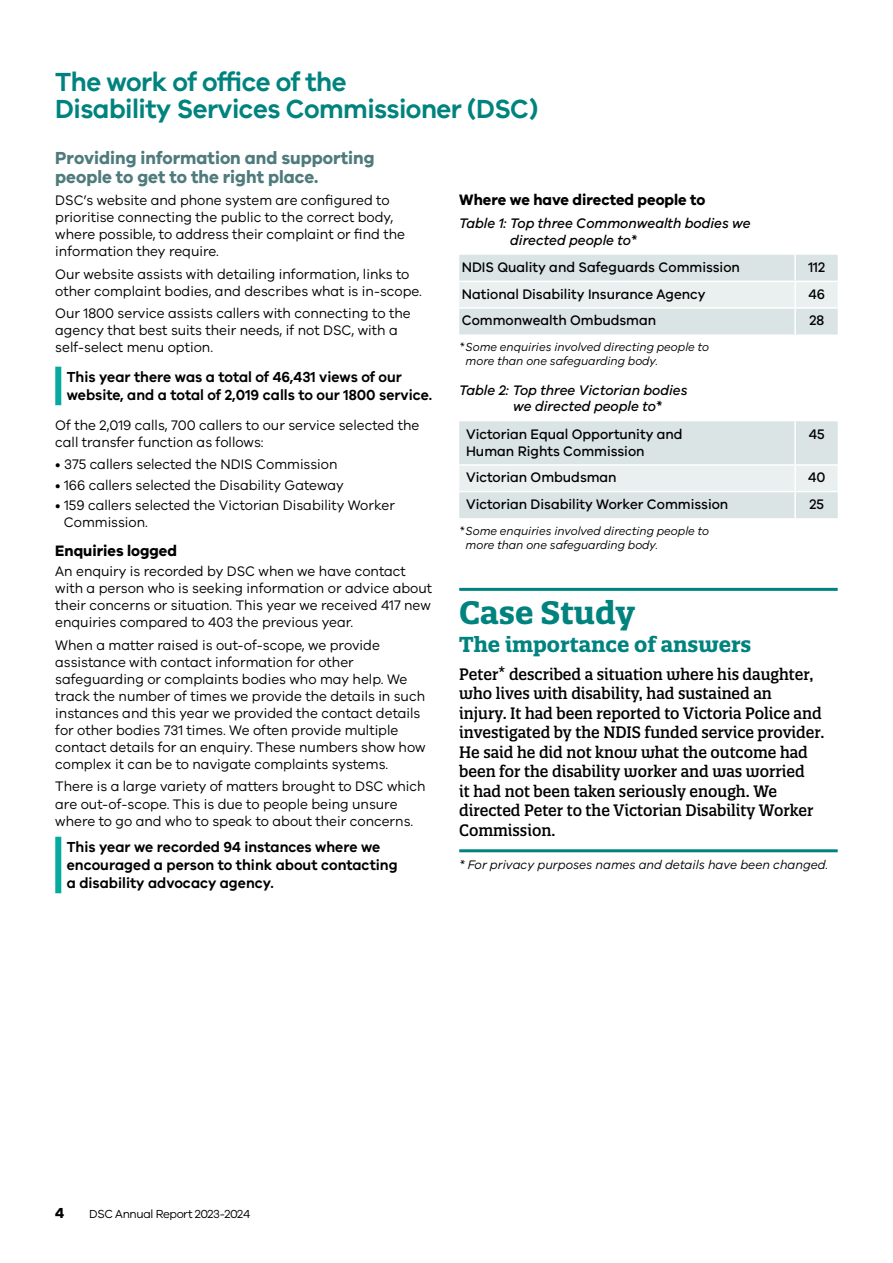
<style>
.page{position:relative;width:893px;height:1263px;background:#fff}
.page>*{position:absolute;margin:0;border:0;box-sizing:border-box;transform-origin:0 0}
.H4_Case_study{font:700 31.5px "Quatro Slab";color:#00837e}
.H2_SECTION_HEAD{font:600 27px/27px "VIC";letter-spacing:-.02em;color:#00837e;scale:.96 1}
.body_copy{font:700 21px "Quatro Slab";color:#00837e}
.H3_Sub_Head_1{font:700 18px/19.5px "VIC";color:#507b7c;scale:.95 1}
.Case_study_text{font:500 16.05px/19.5px "Quatro Slab";color:#000;scale:.93 1}
.H4_Sub_head_2{font:700 15.6px "VIC";color:#000;scale:.95 1}
.body_copy-2{font:600 15px/18px "VIC";color:#000;scale:.95 1}
.Intro_body_copy{font:600 15px/18px "VIC";color:#000;scale:.95 1}
.t1{font:700 15px "VIC";color:#000}
.body_copy-3{font:14.25px/17.1px "VIC";color:#000;scale:.95 1}
.body_copy-4{font:500 14.25px/17.1px "VIC";color:#000;scale:.95 1}
.Figure_1{font:italic 500 14.25px/16.5px "VIC";color:#000;scale:.95 1}
.body_copy-5{font:italic 500 14.25px/16.5px "VIC";color:#000;scale:.95 1}
.body_copy-6{font:italic 12.75px "VIC";color:#000;scale:.95 1}
.body_copy-7{font:italic 12px/14.2px "VIC";color:#000;scale:.95 1}
.t2{font:12px "VIC";letter-spacing:-.03em;color:#000}
</style>
<div class="page">
<div style="left:55px;top:367px;width:6px;height:38px;background:#04aa9d"></div>
<div style="left:55px;top:837px;width:6px;height:56px;background:#04aa9d"></div>
<svg style="left:459px;top:255px;width:379px;height:79px;background:#dfe8e8"></svg>
<hr style="left:794px;top:255px;width:2px;height:26px;background:#fff">
<hr style="left:459px;top:281px;width:336px;height:1px;background:#fff">
<hr style="left:795px;top:281px;width:43px;height:1px;background:#fff">
<hr style="left:794px;top:282px;width:2px;height:25px;background:#fff">
<hr style="left:459px;top:307px;width:336px;height:2px;background:#fff">
<hr style="left:795px;top:307px;width:43px;height:2px;background:#fff">
<hr style="left:794px;top:309px;width:2px;height:25px;background:#fff">
<svg style="left:459px;top:421px;width:379px;height:97px;background:#dee7e7"></svg>
<hr style="left:794px;top:421px;width:2px;height:43px;background:#fff">
<hr style="left:459px;top:464px;width:336px;height:2px;background:#fff">
<hr style="left:795px;top:464px;width:43px;height:2px;background:#fff">
<hr style="left:794px;top:466px;width:2px;height:25px;background:#fff">
<hr style="left:459px;top:491px;width:336px;height:1px;background:#fff">
<hr style="left:795px;top:491px;width:43px;height:1px;background:#fff">
<hr style="left:794px;top:492px;width:2px;height:26px;background:#fff">
<hr style="left:459px;top:588px;width:379px;height:3px;background:#00837e">
<hr style="left:459px;top:849px;width:379px;height:3px;background:#00837e">
<h2 class="H2_SECTION_HEAD" style="left:55px;top:67px;width:505px">The work of office of the<br>Disability Services Commissioner (DSC(</h2>
<h3 class="H3_Sub_Head_1" style="left:55px;top:147px;width:338px">Providing information and supporting people to get to the right place.</h3>
<p class="body_copy-3" style="left:55px;top:191px;width:370px">DSC s’ website and phone system are configured to prioritise connecting the public to the correct body, where possible to, address their complaint or find the information they require.</p>
<p class="body_copy-3" style="left:55px;top:265px;width:387px">Our website assists with detailing information, links to other complaint bodies, and describes what is in-scope.</p>
<p class="body_copy-3" style="left:55px;top:304px;width:376px">Our 1800 service assists callers with connecting to the agency that best suits their needs if, not DSC, with a self-select menu option.</p>
<p class="Intro_body_copy" style="left:67px;top:367px;width:386px">This year there was a total of 46,431 views of our website, and a total of 2,019 calls to our 1800 service.</p>
<p class="body_copy-3" style="left:55px;top:416px;width:385px">Of the 2,019 calls, 700 callers to our service selected the call transfer function as follows:</p>
<p class="body_copy-3" style="left:55px;top:455px;width:299px">• 375 callers selected the NDIS Commission</p>
<p class="body_copy-3" style="left:55px;top:476px;width:305px">• 166 callers selected the Disability Gateway</p>
<p class="body_copy-3" style="left:64px;top:496px;width:350px;text-indent:-9px">• 159 callers selected the Victorian Disability Worker<br>Commission.</p>
<h4 class="H4_Sub_head_2" style="left:55px;top:541px;width:130px">Enquiries logged</h4>
<p class="body_copy-3" style="left:55px;top:562px;width:398px">An enquiry is recorded by DSC when we have contact with a person who is seeking information or advice about their concerns or situation. This year we received 417 new enquiries compared to 403 the previous year.</p>
<p class="body_copy-3" style="left:55px;top:636px;width:391px">When a matter raised is out-of-scope, we provide assistance with contact information for other safeguarding or complaints bodies who may help. We track the number of times we provide the details in such instances and this year we provided the contact details for other bodies 731 times. We often provide multiple contact details for an enquiry. These numbers show how complex it can be to navigate complaints systems.</p>
<p class="body_copy-3" style="left:55px;top:778px;width:391px">There is a large variety of matters brought to DSC which are out-of-scope. This is due to people being unsure where to go and who to speak to about their concerns.</p>
<p class="body_copy-2" style="left:67px;top:837px;width:350px">This year we recorded 94 instances where we encouraged a person to think about contacting a disability advocacy agency.</p>
<h4 class="H4_Sub_head_2" style="left:459px;top:190px;width:261px">Where we have directed people to</h4>
<p class="Figure_1" style="left:510px;top:215px;width:255px;text-indent:-51px">Table 1: Top three Commonwealth bodies we directed people to*</p>
<p class="body_copy-4" style="left:462px;top:258px;width:294px">NDIS Quality and Safeguards Commission</p>
<p class="body_copy-4" style="left:808px;top:258px;width:19px">112</p>
<p class="body_copy-4" style="left:462px;top:285px;width:258px">National Disability Insurance Agency</p>
<p class="body_copy-4" style="left:808px;top:285px;width:19px">46</p>
<p class="body_copy-4" style="left:462px;top:311px;width:206px">Commonwealth Ombudsman</p>
<p class="body_copy-7" style="left:466px;top:339px;width:258px;text-indent:-6px">*Some enquiries involved directing people to more than one safeguarding body.</p>
<p class="body_copy-5" style="left:513px;top:381px;width:185px;text-indent:-54px">Table 2: Top three Victorian bodies we directed people to*</p>
<p class="body_copy-4" style="left:466px;top:425px;width:229px">Victorian Equal Opportunity and<br>Human Rights Commission</p>
<p class="body_copy-4" style="left:809px;top:425px;width:18px">45</p>
<p class="body_copy-4" style="left:808px;top:468px;width:20px">40</p>
<p class="body_copy-4" style="left:809px;top:311px;width:17px">28</p>
<p class="body_copy-4" style="left:466px;top:468px;width:160px">Victorian Ombudsman</p>
<p class="body_copy-4" style="left:466px;top:495px;width:278px">Victorian Disability Worker Commission</p>
<p class="body_copy-7" style="left:466px;top:523px;width:258px;text-indent:-6px">*Some enquiries involved directing people to more than one safeguarding body.</p>
<p class="body_copy-4" style="left:809px;top:495px;width:17px">25</p>
<h4 class="H4_Case_study" style="left:459px;top:592px;width:178px">Case Study</h4>
<p class="body_copy" style="left:459px;top:631px;width:294px">The importance of answers</p>
<p class="Case_study_text" style="left:509px;top:664px;width:329px">described a situation where his daughter,</p>
<p class="Case_study_text" style="left:499px;top:662px;width:9px">*</p>
<p class="Case_study_text" style="left:459px;top:664px;width:394px">Peter<br>who lives with disability, had sustained an<br>injury It. had been reported to Victoria Police and investigated by the NDIS funded service provider.<br>He said he did not know what the outcome had been for the disability worker and was worried<br>it had not been taken seriously enough. We directed Peter to the Victorian Disability Worker Commission.</p>
<p class="body_copy-6" style="left:459px;top:857px;width:390px">* For privacy purposes names and details have been changed.</p>
<p class="t1" style="left:55px;top:1204px;width:11px">4</p>
<p class="t2" style="left:89px;top:1207px;width:162px">DSC Annual Report 2023-2024</p>
</div>
